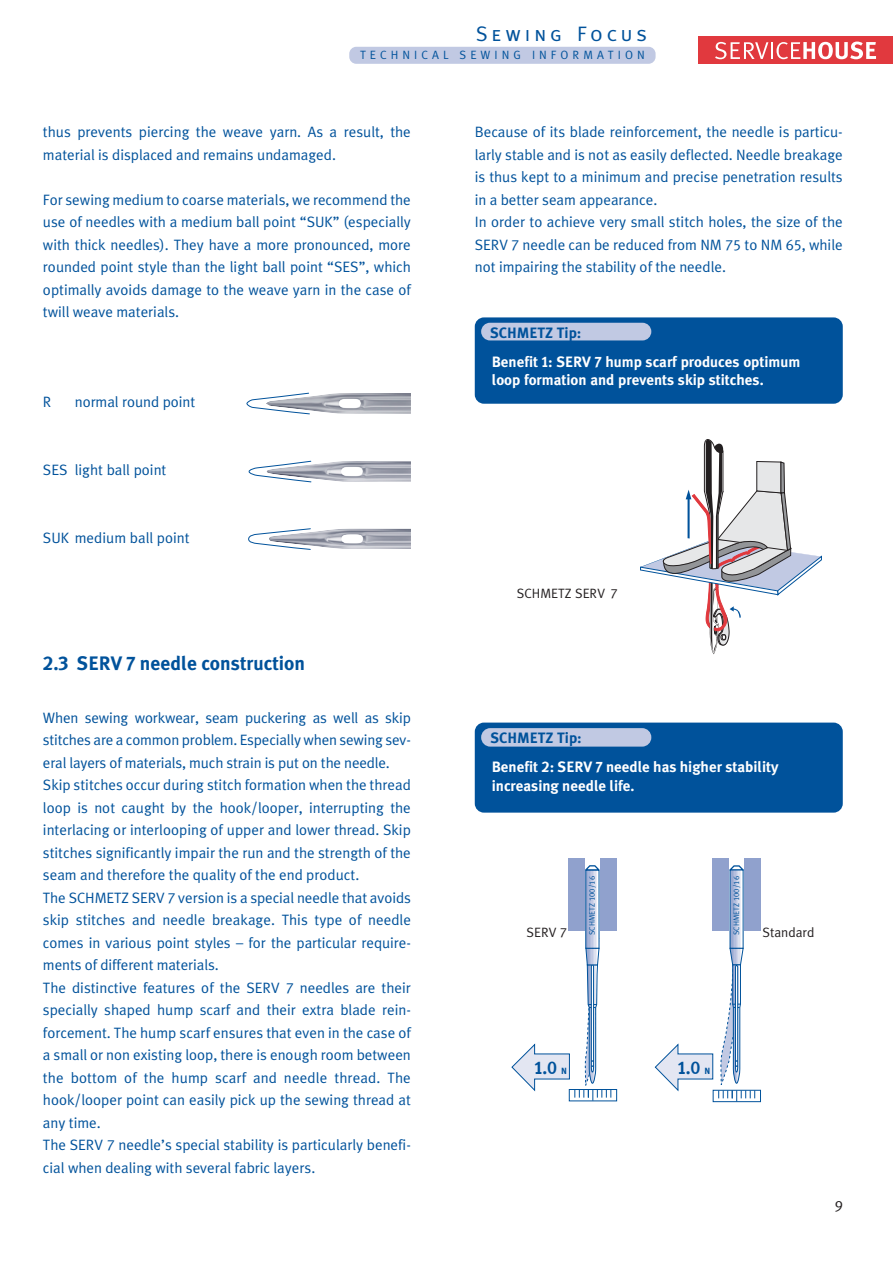
<style>
.page{position:relative;width:893px;height:1262px;background:#fff}
.page>*{position:absolute;margin:0;border:0;box-sizing:border-box;transform-origin:0 0}
.t1{font:21px "Meta Caps";letter-spacing:.185em;color:#00529b}
.t2{font:700 19.5px "Schmetz";color:#00529b}
.t3{font:700 18px "Schmetz";color:#00529b}
.t4{font:15px/22.5px "Schmetz Normal";color:#00529b}
.t5{font:700 15px/18.8px "Schmetz";color:#fff}
.t6{font:700 15px "Schmetz";color:#00529b}
.t7{font:15px "Schmetz Normal";color:#231f20}
.t8{font:13.5px "Schmetz Normal";color:#231f20}
.t9{font:12px "Schmetz Normal";letter-spacing:.335em;color:#00529b}
.t10{font:7.95px "Schmetz Normal";color:#00529b}
.s1{font-size:9px}
</style>
<div class="page">
<div style="left:698px;top:36px;width:194px;height:28px;background:#e1393e"></div>
<svg style="left:715px;top:42px;width:161px;height:17px"></svg>
<div style="left:349px;top:47px;width:306px;height:17px;background:#c1c9e3;border-radius:7px"></div>
<svg style="left:640px;top:439px;width:181px;height:215px"></svg>
<div style="left:475px;top:317px;width:367px;height:87px;background:#00529b;border-radius:9px"></div>
<div style="left:481px;top:323px;width:170px;height:17px;background:#c1c9e3;border-radius:9px"></div>
<div style="left:475px;top:722px;width:367px;height:90px;background:#00529b;border-radius:9px"></div>
<div style="left:481px;top:728px;width:170px;height:18px;background:#c1c9e3;border-radius:9px"></div>
<svg style="left:712px;top:1090px;width:48px;height:12px"></svg>
<svg style="left:569px;top:1089px;width:48px;height:12px"></svg>
<div style="left:712px;top:858px;width:16px;height:72px;background:#90a1cd"></div>
<div style="left:744px;top:858px;width:16px;height:72px;background:#90a1cd"></div>
<svg style="left:728px;top:864px;width:16px;height:7px"></svg>
<hr style="left:731px;top:870px;width:2px;height:78px;background:#9cabd2">
<hr style="left:733px;top:870px;width:1px;height:78px;background:#a8b4d8">
<hr style="left:734px;top:870px;width:1px;height:78px;background:#b5bfde">
<hr style="left:735px;top:870px;width:2px;height:78px;background:#c1c9e3">
<hr style="left:737px;top:870px;width:1px;height:78px;background:#cfd5ea">
<hr style="left:738px;top:870px;width:2px;height:78px;background:#dde1ef">
<hr style="left:740px;top:870px;width:1px;height:78px;background:#ecedf6">
<div style="left:568px;top:858px;width:16px;height:72px;background:#90a1cd"></div>
<div style="left:601px;top:858px;width:16px;height:72px;background:#90a1cd"></div>
<svg style="left:584px;top:864px;width:17px;height:7px"></svg>
<hr style="left:587px;top:870px;width:1px;height:78px;background:#9cabd2">
<hr style="left:588px;top:870px;width:2px;height:78px;background:#a8b4d8">
<hr style="left:590px;top:870px;width:1px;height:78px;background:#b5bfde">
<hr style="left:591px;top:870px;width:2px;height:78px;background:#c1c9e3">
<hr style="left:593px;top:870px;width:1px;height:78px;background:#cfd5ea">
<hr style="left:594px;top:870px;width:2px;height:78px;background:#dde1ef">
<hr style="left:596px;top:870px;width:1px;height:78px;background:#ecedf6">
<svg style="left:654px;top:937px;width:101px;height:164px"></svg>
<svg style="left:511px;top:937px;width:100px;height:163px"></svg>
<img style="left:310px;top:393px;width:101px;height:21px">
<svg style="left:246px;top:392px;width:64px;height:22px"></svg>
<img style="left:312px;top:461px;width:99px;height:21px">
<svg style="left:248px;top:460px;width:64px;height:22px"></svg>
<img style="left:311px;top:528px;width:100px;height:21px">
<svg style="left:248px;top:528px;width:63px;height:22px"></svg>
<h1 class="t1" style="left:476px;top:22px;width:172px">Sewing Focus</h1>
<p class="t9" style="left:360px;top:50px;width:286px">TECHNICAL SEWING INFORMATION</p>
<p class="t4" style="left:43px;top:122px;width:369px">thus prevents piercing the weave yarn. As a result, the material is displaced and remains undamaged.</p>
<p class="t4" style="left:43px;top:189px;width:369px;text-align:justify">For sewing medium to coarse materials, we recommend the use of needles with a medium ball point “SUK” (especially with thick needles). They have a more pronounced, more rounded point style than the light ball point “SES”, which optimally avoids damage to the weave yarn in the case of twill weave materials.</p>
<p class="t4" style="left:43px;top:392px;width:10px">R</p>
<p class="t4" style="left:75px;top:392px;width:122px">normal round point</p>
<p class="t4" style="left:43px;top:459px;width:125px">SES light ball point</p>
<p class="t4" style="left:43px;top:527px;width:148px">SUK medium ball point</p>
<h2 class="t2" style="left:43px;top:656px;width:264px">2.3 SERV 7 needle construction</h2>
<p class="t4" style="left:43px;top:707px;width:369px">When sewing workwear, seam puckering as well as skip stitches are a common problem. Especially when sewing sev&shy;eral layers of materials, much strain is put on the needle.<br>Skip stitches occur during stitch formation when the thread loop is not caught by the hook/looper, interrupting the interlacing or interlooping of upper and lower thread. Skip stitches significantly impair the run and the strength of the seam and therefore the quality of the end product.<br>The SCHMETZ SERV 7 version is a special needle that avoids skip stitches and needle breakage. This type of needle comes in various point styles – for the particular require&shy;ments of different materials.<br>The distinctive features of the SERV 7 needles are their specially shaped hump scarf and their extra blade rein&shy;forcement. The hump scarf ensures that even in the case of a small or non existing loop, there is enough room between the bottom of the hump scarf and needle thread. The hook/looper point can easily pick up the sewing thread at any time.<br>The SERV 7 needle’s special stability is particularly benefi&shy;cial when dealing with several fabric layers.</p>
<p class="t4" style="left:475px;top:122px;width:369px">Because of its blade reinforcement, the needle is particu&shy;larly stable and is not as easily deflected. Needle breakage is thus kept to a minimum and precise penetration results in a better seam appearance.<br>In order to achieve very small stitch holes, the size of the SERV 7 needle can be reduced from NM 75 to NM 65, while not impairing the stability of the needle.</p>
<p class="t6" style="left:490px;top:326px;width:93px">SCHMETZ Tip:</p>
<p class="t5" style="left:492px;top:353px;width:310px">Benefit 1: SERV 7 hump scarf produces optimum loop formation and prevents skip stitches.</p>
<p class="t8" style="left:517px;top:588px;width:102px">SCHMETZ SERV 7</p>
<p class="t6" style="left:490px;top:732px;width:93px">SCHMETZ Tip:</p>
<p class="t5" style="left:492px;top:758px;width:288px">Benefit 2: SERV 7 needle has higher stability increasing needle life.</p>
<p class="t10" style="left:589px;top:935px;width:60px;rotate:-90deg">SCHMETZ 100/16</p>
<p class="t10" style="left:733px;top:935px;width:60px;rotate:-90deg">SCHMETZ 100/16</p>
<p class="t8" style="left:526px;top:927px;width:42px">SERV 7</p>
<p class="t8" style="left:762px;top:927px;width:54px">Standard</p>
<p class="t3" style="left:535px;top:1061px;width:34px">1.0 <span class="s1">N</span></p>
<p class="t3" style="left:678px;top:1060px;width:34px">1.0 <span class="s1">N</span></p>
<p class="t7" style="left:834px;top:1200px;width:10px">9</p>
</div>
